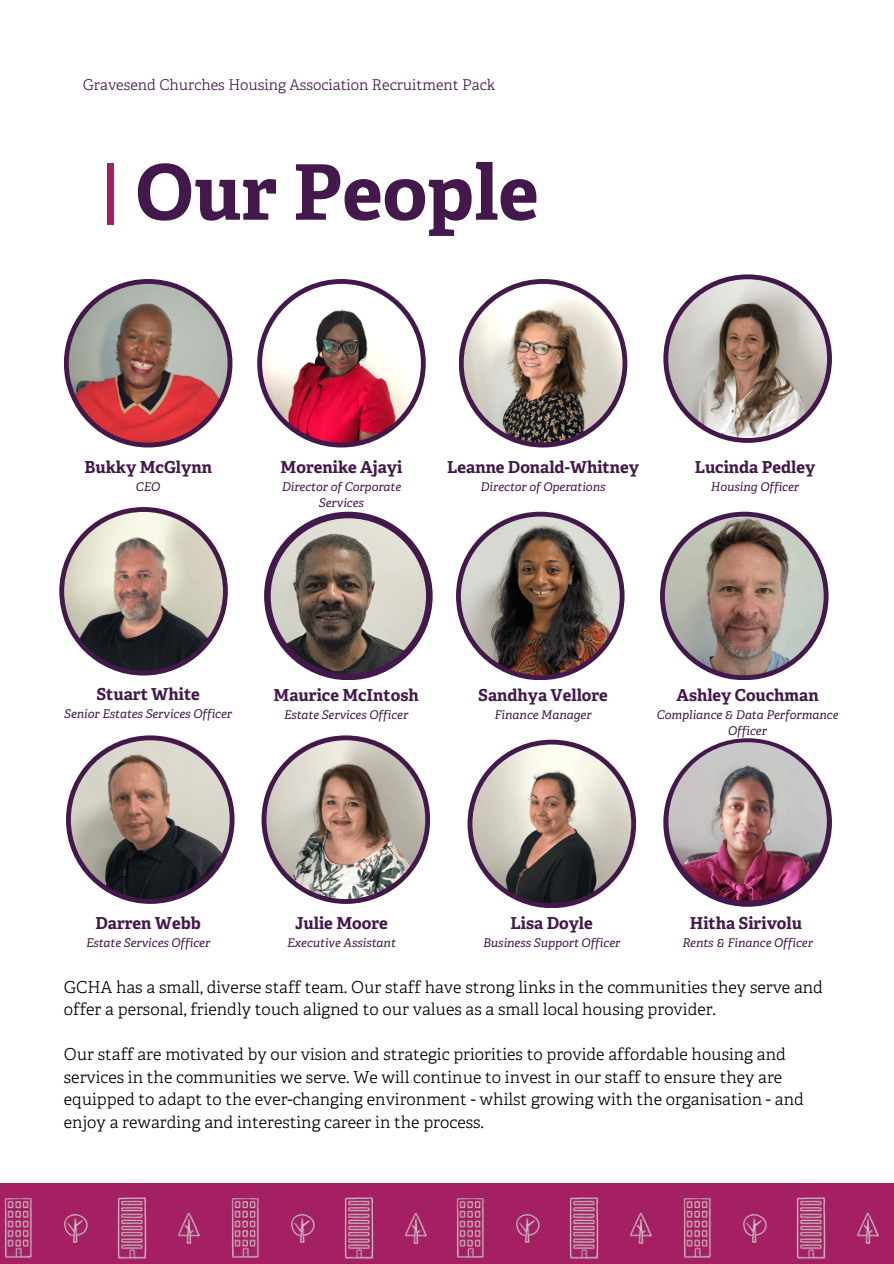
<style>
.page{position:relative;width:894px;height:1264px;background:#fff}
.page>*{position:absolute;margin:0;border:0;box-sizing:border-box;transform-origin:0 0}
.t1{font:700 76.5px "Adelle";color:#43184a}
.t2{font:300 16.5px/22.5px "Adelle";color:#000}
.t3{font:700 16.5px "Adelle";color:#43184a}
.t4{font:300 14.85px "Adelle";color:#43184a}
.t5{font:italic 12px/16px "Adelle";color:#43184a;text-align:center}
</style>
<div class="page">
<div style="left:108px;top:163px;width:6px;height:61px;background:#a42062"></div>
<svg style="left:257px;top:279px;width:168px;height:168px;fill:#43184a"></svg>
<img style="left:262px;top:284px;width:159px;height:158px;border-radius:50%">
<svg style="left:64px;top:279px;width:168px;height:168px;fill:#43184a"></svg>
<img style="left:69px;top:284px;width:158px;height:158px;border-radius:50%">
<svg style="left:458px;top:279px;width:169px;height:168px;fill:#43184a"></svg>
<img style="left:463px;top:284px;width:159px;height:158px;border-radius:50%">
<svg style="left:663px;top:274px;width:168px;height:169px;fill:#43184a"></svg>
<img style="left:668px;top:279px;width:158px;height:159px;border-radius:50%">
<svg style="left:59px;top:507px;width:169px;height:168px;fill:#43184a"></svg>
<img style="left:64px;top:512px;width:159px;height:158px;border-radius:50%">
<svg style="left:456px;top:511px;width:168px;height:169px;fill:#43184a"></svg>
<img style="left:461px;top:516px;width:158px;height:159px;border-radius:50%">
<svg style="left:261px;top:735px;width:169px;height:168px;fill:#43184a"></svg>
<img style="left:266px;top:740px;width:159px;height:159px;border-radius:50%">
<svg style="left:467px;top:739px;width:169px;height:169px;fill:#43184a"></svg>
<img style="left:472px;top:744px;width:159px;height:159px;border-radius:50%">
<div style="left:0;top:1182px;width:893px;height:81px;background:#a42062"></div>
<img style="left:4px;top:1197px;width:423px;height:62px">
<img style="left:456px;top:1197px;width:423px;height:62px">
<div style="left:264px;top:511px;width:168px;height:169px;background:#43184a;border-radius:50%"></div>
<img style="left:270px;top:518px;width:156px;height:155px;border-radius:50%">
<svg style="left:66px;top:735px;width:168px;height:168px;fill:#43184a"></svg>
<img style="left:71px;top:740px;width:158px;height:159px;border-radius:50%">
<svg style="left:663px;top:738px;width:168px;height:168px;fill:#43184a"></svg>
<img style="left:668px;top:742px;width:158px;height:158px;border-radius:50%">
<svg style="left:659px;top:511px;width:169px;height:169px;fill:#43184a"></svg>
<img style="left:664px;top:516px;width:159px;height:159px;border-radius:50%">
<p class="t4" style="left:83px;top:77px;width:414px">Gravesend Churches Housing Association Recruitment Pack</p>
<h2 class="t1" style="left:135px;top:152px;width:404px">Our People</h2>
<h2 class="t3" style="left:84px;top:458px;width:129px">Bukky McGlynn</h2>
<h2 class="t5" style="left:136px;top:480px;width:26px">CEO</h2>
<p class="t3" style="left:280px;top:458px;width:123px">Morenike Ajayi</p>
<p class="t5" style="left:282px;top:480px;width:121px">Director of Corporate<br>Services</p>
<p class="t3" style="left:447px;top:458px;width:193px">Leanne Donald-Whitney</p>
<p class="t5" style="left:480px;top:480px;width:126px">Director of Operations</p>
<p class="t3" style="left:694px;top:458px;width:122px">Lucinda Pedley</p>
<p class="t5" style="left:710px;top:480px;width:90px">Housing Officer</p>
<p class="t3" style="left:96px;top:685px;width:105px">Stuart White</p>
<p class="t5" style="left:64px;top:707px;width:169px">Senior Estates Services Officer</p>
<p class="t3" style="left:273px;top:686px;width:147px">Maurice McIntosh</p>
<p class="t5" style="left:284px;top:708px;width:126px">Estate Services Officer</p>
<p class="t3" style="left:478px;top:686px;width:131px">Sandhya Vellore</p>
<p class="t5" style="left:494px;top:707px;width:99px">Finance Manager</p>
<p class="t3" style="left:676px;top:686px;width:144px">Ashley Couchman</p>
<p class="t5" style="left:656px;top:707px;width:183px">Compliance &amp; Data Performance<br>Officer</p>
<p class="t3" style="left:295px;top:914px;width:94px">Julie Moore</p>
<p class="t5" style="left:287px;top:935px;width:110px">Executive Assistant</p>
<p class="t3" style="left:510px;top:914px;width:84px">Lisa Doyle</p>
<p class="t5" style="left:483px;top:935px;width:139px">Business Support Officer</p>
<p class="t3" style="left:689px;top:914px;width:114px">Hitha Sirivolu</p>
<p class="t5" style="left:682px;top:935px;width:132px">Rents &amp; Finance Officer</p>
<p class="t3" style="left:95px;top:914px;width:107px">Darren Webb</p>
<p class="t5" style="left:86px;top:935px;width:126px">Estate Services Officer</p>
<h2 class="t2" style="left:64px;top:977px;width:760px">GCHA has a small, diverse staff team. Our staff have strong links in the communities they serve and offer a personal, friendly touch aligned to our values as a small local housing provider.</h2>
<h2 class="t2" style="left:64px;top:1044px;width:741px">Our staff are motivated by our vision and strategic priorities to provide affordable housing and services in the communities we serve. We will continue to invest in our staff to ensure they are equipped to adapt to the ever-changing environment - whilst growing with the organisation - and enjoy a rewarding and interesting career in the process.</h2>
</div>
